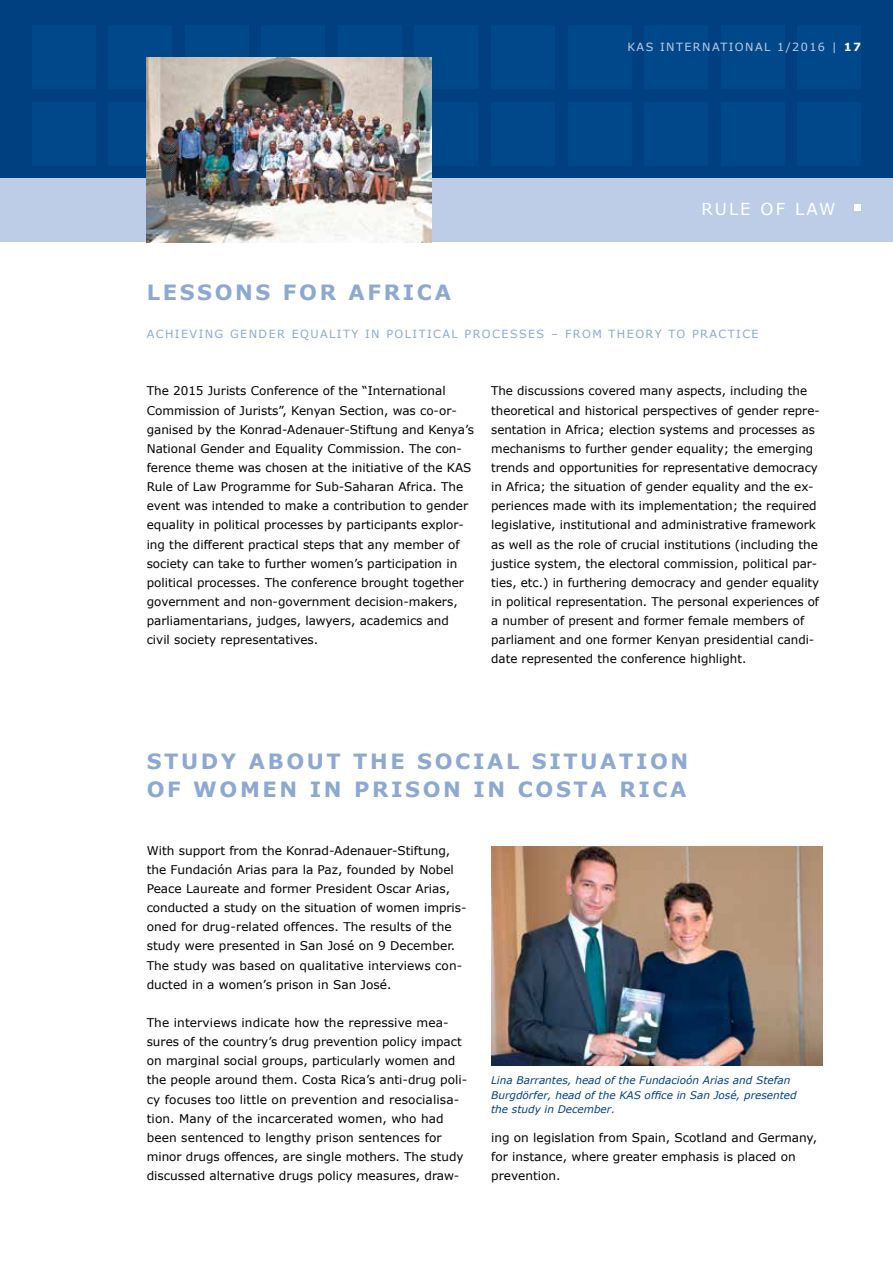
<style>
.page{position:relative;width:893px;height:1263px;background:#fff}
.page>*{position:absolute;margin:0;border:0;box-sizing:border-box;transform-origin:0 0}
.t1{font:700 21px/28.7px "Verdana";letter-spacing:.125em;color:#8da8d1}
.t2{font:16.5px "Verdana";letter-spacing:.125em;color:#fff}
.t3{font:12px/19.2px "Verdana";color:#000}
.t4{font:11.25px "Verdana";letter-spacing:.125em;color:#8da8d1}
.t5{font:11.25px "Verdana";letter-spacing:.125em;color:#bdcde7}
.t6{font:italic 10.5px/14.4px "Verdana";color:#004080}
.s1{font-weight:700;color:#fff}
</style>
<div class="page">
<div style="left:0;top:0;width:893px;height:179px;background:#004080"></div>
<div style="left:0;top:179px;width:893px;height:63px;background:#bdcde7"></div>
<div style="left:32px;top:26px;width:64px;height:63px;background:#00488a"></div>
<div style="left:32px;top:102px;width:64px;height:64px;background:#00488a"></div>
<div style="left:108px;top:26px;width:64px;height:63px;background:#00488a"></div>
<div style="left:108px;top:102px;width:64px;height:64px;background:#00488a"></div>
<div style="left:185px;top:26px;width:64px;height:63px;background:#00488a"></div>
<div style="left:261px;top:26px;width:64px;height:63px;background:#00488a"></div>
<div style="left:338px;top:26px;width:64px;height:63px;background:#00488a"></div>
<div style="left:415px;top:26px;width:63px;height:63px;background:#00488a"></div>
<div style="left:415px;top:102px;width:63px;height:64px;background:#00488a"></div>
<div style="left:491px;top:26px;width:64px;height:63px;background:#00488a"></div>
<div style="left:491px;top:102px;width:64px;height:64px;background:#00488a"></div>
<div style="left:568px;top:26px;width:63px;height:63px;background:#00488a"></div>
<div style="left:568px;top:102px;width:63px;height:64px;background:#00488a"></div>
<div style="left:644px;top:26px;width:64px;height:63px;background:#00488a"></div>
<div style="left:644px;top:102px;width:64px;height:64px;background:#00488a"></div>
<div style="left:721px;top:26px;width:63px;height:63px;background:#00488a"></div>
<div style="left:721px;top:102px;width:63px;height:64px;background:#00488a"></div>
<div style="left:797px;top:26px;width:64px;height:63px;background:#00488a"></div>
<div style="left:797px;top:102px;width:64px;height:64px;background:#00488a"></div>
<img style="left:147px;top:58px;width:285px;height:184px">
<img style="left:491px;top:846px;width:332px;height:219px">
<div style="left:854px;top:204px;width:7px;height:7px;background:#fff"></div>
<p class="t5" style="left:627px;top:40px;width:235px">KAS INTERNATIONAL 1/2016 | <span class="s1">17</span></p>
<h2 class="t2" style="left:701px;top:198px;width:136px">RULE OF LAW</h2>
<h1 class="t1" style="left:147px;top:277px;width:306px">LESSONS FOR AFRICA</h1>
<p class="t4" style="left:147px;top:327px;width:613px">ACHIEVING GENDER EQUALITY IN POLITICAL PROCESSES – FROM THEORY TO PRACTICE</p>
<p class="t3" style="left:147px;top:381px;width:329px">The 2015 Jurists Conference of the “International Commission of Jurists”, Kenyan Section, was co-or&shy;ganised by the Konrad-Adenauer-Stiftung and Kenya’s National Gender and Equality Commission. The con&shy;ference theme was chosen at the initiative of the KAS Rule of Law Programme for Sub-Saharan Africa. The event was intended to make a contribution to gender equality in political processes by participants explor&shy;ing the different practical steps that any member of society can take to further women’s participation in political processes. The conference brought together government and non-government decision-makers, parliamentarians, judges, lawyers, academics and civil society representatives.</p>
<p class="t3" style="left:491px;top:381px;width:330px">The discussions covered many aspects, including the theoretical and historical perspectives of gender repre&shy;sentation in Africa; election systems and processes as mechanisms to further gender equality; the emerging trends and opportunities for representative democracy in Africa; the situation of gender equality and the ex&shy;periences made with its implementation; the required legislative, institutional and administrative framework as well as the role of crucial institutions (including the justice system, the electoral commission, political par&shy;ties, etc.) in furthering democracy and gender equality in political representation. The personal experiences of a number of present and former female members of parliament and one former Kenyan presidential candi&shy;date represented the conference highlight.</p>
<h1 class="t1" style="left:147px;top:746px;width:543px">STUDY ABOUT THE SOCIAL SITUATION<br>OF WOMEN IN PRISON IN COSTA RICA</h1>
<p class="t3" style="left:147px;top:840px;width:321px">With support from the Konrad-Adenauer-Stiftung, the Fundación Arias para la Paz, founded by Nobel Peace Laureate and former President Oscar Arias, conducted a study on the situation of women impris&shy;oned for drug-related offences. The results of the study were presented in San José on 9 December.<br>The study was based on qualitative interviews con&shy;ducted in a women’s prison in San José.</p>
<p class="t3" style="left:147px;top:1012px;width:322px">The interviews indicate how the repressive mea&shy;sures of the country’s drug prevention policy impact on marginal social groups, particularly women and the people around them. Costa Rica’s anti-drug poli&shy;cy focuses too little on prevention and resocialisa&shy;tion. Many of the incarcerated women, who had been sentenced to lengthy prison sentences for minor drugs offences, are single mothers. The study discussed alternative drugs policy measures, draw-</p>
<p class="t6" style="left:491px;top:1073px;width:307px">Lina Barrantes, head of the Fundacioón Arias and Stefan<br>Burgdörfer, head of the KAS office in San José, presented the study in December.</p>
<p class="t3" style="left:491px;top:1127px;width:327px">ing on legislation from Spain, Scotland and Germany, for instance, where greater emphasis is placed on prevention.</p>
</div>
